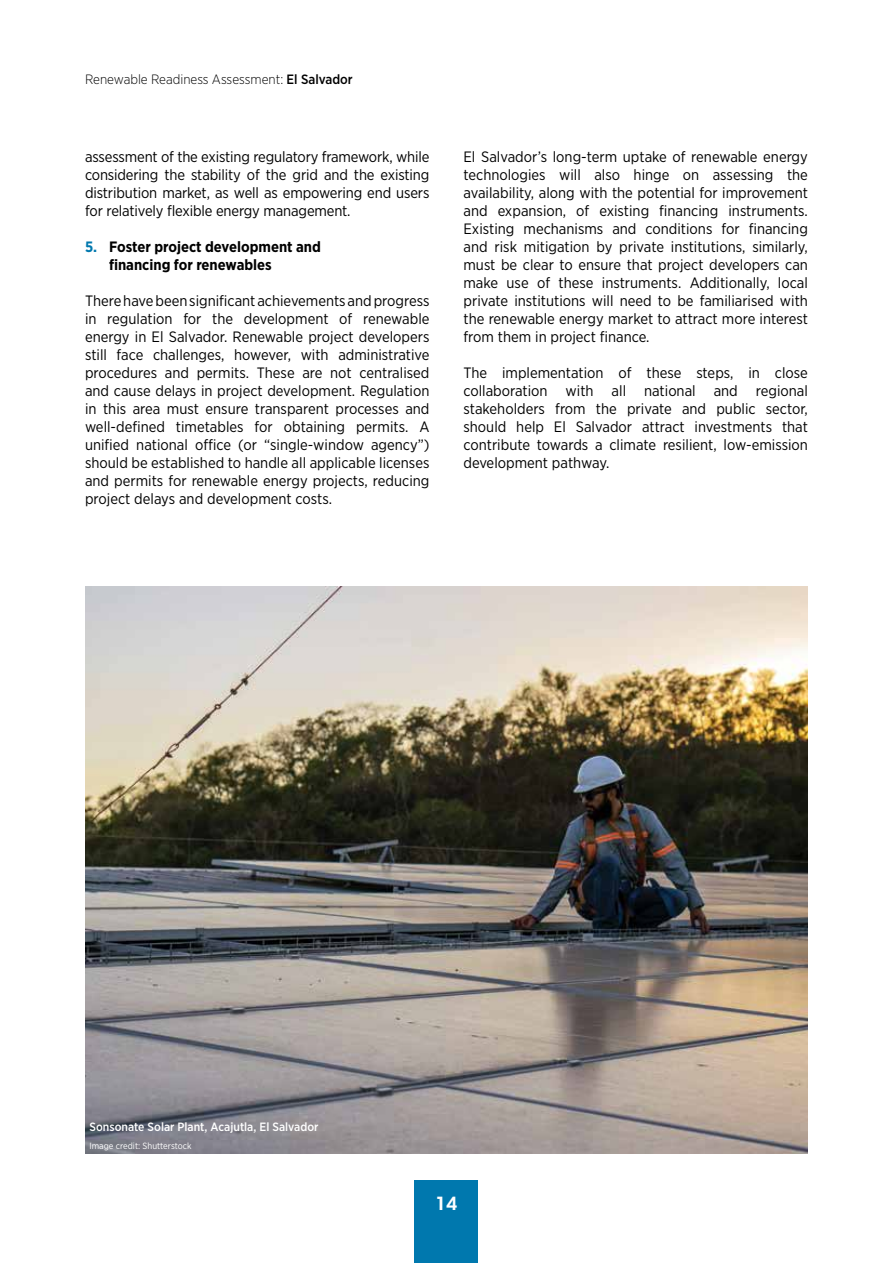
<style>
.page{position:relative;width:893px;height:1263px;background:#fff}
.page>*{position:absolute;margin:0;border:0;box-sizing:border-box;transform-origin:0 0}
.t1{font:600 18px "ITC Avant Garde Std";color:#fff}
.t2{font:15px/18px "Gotham Narrow";color:#000;text-align:justify}
.t3{font:700 15px/18px "Gotham Narrow";color:#000}
.t4{font:300 13.5px "Gotham Narrow";color:#000}
.t5{font:500 12px "Gotham Narrow";color:#fff}
.t6{font:9px "Gotham Narrow";color:#fff}
.s1{font-weight:500}
.s2{color:#0078ae}
</style>
<div class="page">
<div style="left:415px;top:1181px;width:63px;height:82px;background:#0078ae"></div>
<img style="left:85px;top:587px;width:723px;height:566px">
<p class="t4" style="left:85px;top:71px;width:269px">Renewable Readiness Assessment: <span class="s1">El Salvador</span></p>
<p class="t2" style="left:85px;top:147px;width:346px">assessment of the existing regulatory framework, while considering the stability of the grid and the existing distribution market, as well as empowering end users for relatively flexible energy management.</p>
<p class="t3" style="left:109px;top:238px;width:213px;text-indent:-24px"><span class="s2">5.</span> Foster project development and financing for renewables</p>
<p class="t2" style="left:85px;top:291px;width:346px">There have been significant achievements and progress in regulation for the development of renewable energy in El Salvador. Renewable project developers still face challenges, however, with administrative procedures and permits. These are not centralised and cause delays in project development. Regulation in this area must ensure transparent processes and well-defined timetables for obtaining permits. A unified national office (or “single-window agency”) should be established to handle all applicable licenses and permits for renewable energy projects, reducing project delays and development costs.</p>
<p class="t2" style="left:463px;top:147px;width:346px">El Salvador’s long-term uptake of renewable energy technologies will also hinge on assessing the availability, along with the potential for improvement and expansion, of existing financing instruments.<br>Existing mechanisms and conditions for financing and risk mitigation by private institutions, similarly, must be clear to ensure that project developers can make use of these instruments. Additionally, local private institutions will need to be familiarised with the renewable energy market to attract more interest from them in project finance.</p>
<p class="t2" style="left:463px;top:363px;width:346px">The implementation of these steps, in close collaboration with all national and regional stakeholders from the private and public sector, should help El Salvador attract investments that contribute towards a climate resilient, low-emission development pathway.</p>
<p class="t5" style="left:90px;top:1119px;width:230px">Sonsonate Solar Plant, Acajutla, El Salvador</p>
<p class="t6" style="left:90px;top:1140px;width:103px">Image credit: Shutterstock</p>
<p class="t1" style="left:436px;top:1192px;width:23px">14</p>
</div>
